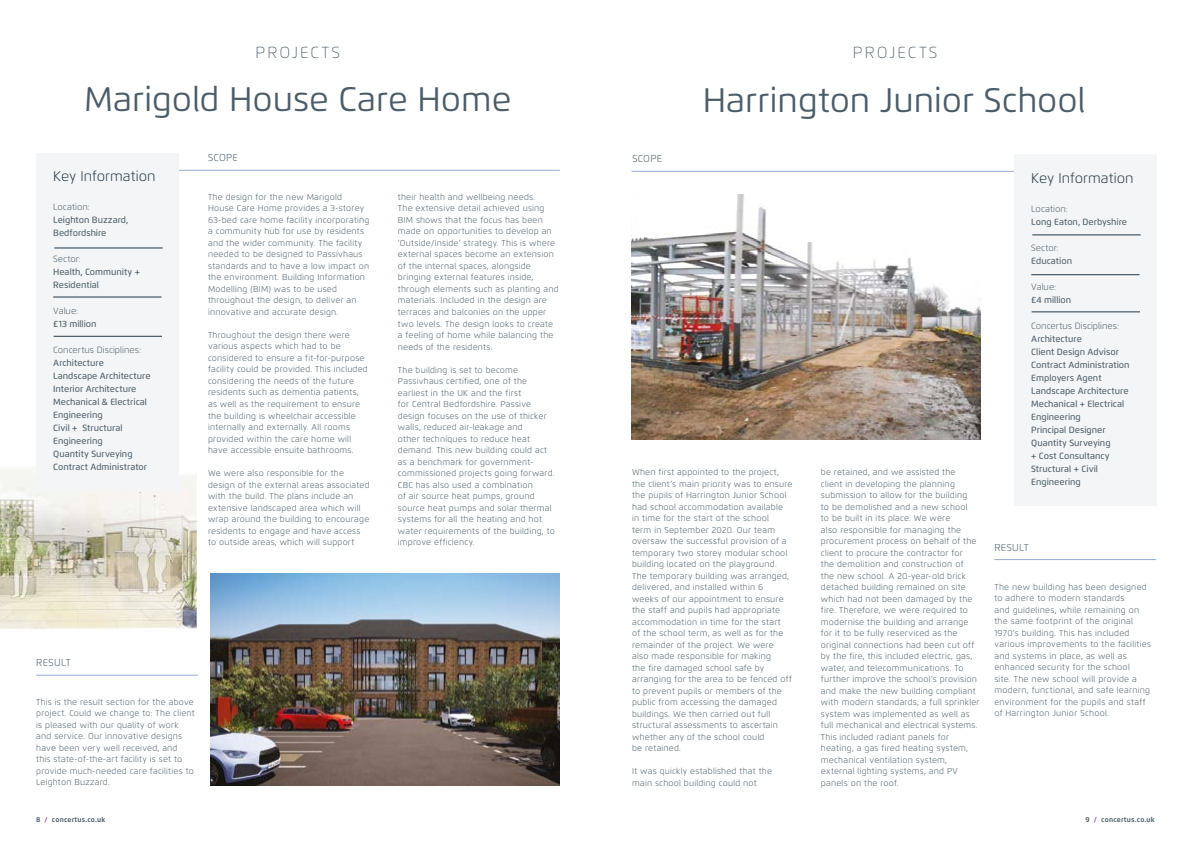
<style>
.page{position:relative;width:1191px;height:842px;background:#fff}
.page>*{position:absolute;margin:0;border:0;box-sizing:border-box;transform-origin:0 0}
.t1{font:34px "Flexo";color:#4b5d68}
.t2{font:100 16px "Flexo";letter-spacing:.13em;color:#4b5d68}
.t3{font:300 14px "Flexo";color:#233746}
.t4{font:300 10px "Flexo";letter-spacing:.03em;color:#4b5d68}
.t5{font:500 9px/13px "Flexo";color:#4b5d68}
.t6{font:300 9px "Flexo";color:#4b5d68}
.t7{font:300 8.5px/11.5px "Flexo";letter-spacing:.025em;color:#4b5d68}
.t8{font:700 7px "Flexo";letter-spacing:.03em;color:#4b5d68}
.s1{color:#8147ad}
</style>
<div class="page">
<img style="left:0;top:470px;width:196px;height:159px">
<img style="left:631px;top:194px;width:349px;height:245px">
<hr style="left:994px;top:559px;width:162px;height:1px;background:#99abd8">
<hr style="left:631px;top:171px;width:523px;height:1px;background:#99abd8">
<div style="left:1014px;top:154px;width:143px;height:352px;background:#f3f5f6"></div>
<hr style="left:1031px;top:274px;width:108px;height:1px;background:#233746">
<hr style="left:1032px;top:235px;width:108px;height:1px;background:#233746">
<hr style="left:1031px;top:312px;width:109px;height:1px;background:#233746">
<img style="left:211px;top:573px;width:349px;height:212px">
<hr style="left:36px;top:675px;width:162px;height:1px;background:#99abd8">
<hr style="left:88px;top:170px;width:472px;height:1px;background:#99abd8">
<div style="left:36px;top:153px;width:143px;height:339px;background:#f3f5f6"></div>
<hr style="left:53px;top:297px;width:109px;height:1px;background:#233746">
<hr style="left:54px;top:248px;width:109px;height:1px;background:#233746">
<hr style="left:54px;top:336px;width:108px;height:1px;background:#233746">
<h2 class="t2" style="left:255px;top:43px;width:86px">PROJECTS</h2>
<h2 class="t2" style="left:853px;top:43px;width:86px">PROJECTS</h2>
<h1 class="t1" style="left:703px;top:80px;width:384px">Harrington Junior School</h1>
<h1 class="t1" style="left:84px;top:79px;width:429px">Marigold House Care Home</h1>
<h3 class="t3" style="left:53px;top:168px;width:104px">Key Information</h3>
<p class="t6" style="left:53px;top:202px;width:38px">Location:</p>
<p class="t5" style="left:53px;top:214px;width:76px">Leighton Buzzard,<br>Bedfordshire</p>
<p class="t6" style="left:53px;top:254px;width:29px">Sector:</p>
<p class="t5" style="left:53px;top:266px;width:88px">Health, Community +<br>Residential</p>
<p class="t6" style="left:53px;top:306px;width:27px">Value:</p>
<p class="t5" style="left:53px;top:318px;width:45px">£13 million</p>
<p class="t6" style="left:53px;top:345px;width:89px">Concertus Disciplines:</p>
<p class="t5" style="left:53px;top:357px;width:99px">Architecture<br>Landscape Architecture<br>Interior Architecture<br>Mechanical &amp; Electrical<br>Engineering<br>Civil + Structural<br>Engineering<br>Quantity Surveying<br>Contract Administrator</p>
<p class="t4" style="left:208px;top:152px;width:31px">SCOPE</p>
<p class="t7" style="left:208px;top:191px;width:163px">The design for the new Marigold House Care Home provides a 3-storey 63-bed care home facility incorporating a community hub for use by residents and the wider community. The facility needed to be designed to Passivhaus standards and to have a low impact on the environment. Building Information Modelling (BIM) was to be used throughout the design, to deliver an innovative and accurate design.</p>
<p class="t7" style="left:208px;top:329px;width:161px">Throughout the design there were various aspects which had to be considered to ensure a fit-for-purpose facility could be provided. This included considering the needs of the future residents such as dementia patients, as well as the requirement to ensure the building is wheelchair accessible internally and externally. All rooms provided within the care home will have accessible ensuite bathrooms.</p>
<p class="t7" style="left:208px;top:467px;width:163px">We were also responsible for the design of the external areas associated with the build. The plans include an extensive landscaped area which will wrap around the building to encourage residents to engage and have access to outside areas, which will support</p>
<p class="t7" style="left:398px;top:191px;width:162px">their health and wellbeing needs.<br>The extensive detail achieved using BIM shows that the focus has been made on opportunities to develop an ‘Outside/Inside’ strategy. This is where external spaces become an extension of the internal spaces, alongside bringing external features inside, through elements such as planting and materials. Included in the design are terraces and balconies on the upper two levels. The design looks to create a feeling of home while balancing the needs of the residents.</p>
<p class="t7" style="left:398px;top:364px;width:158px">The building is set to become<br>Passivhaus certified, one of the earliest in the UK and the first<br>for Central Bedfordshire. Passive design focuses on the use of thicker walls, reduced air-leakage and<br>other techniques to reduce heat demand. This new building could act as a benchmark for government&shy;commissioned projects going forward.<br>CBC has also used a combination<br>of air source heat pumps, ground source heat pumps and solar thermal systems for all the heating and hot water requirements of the building, to improve efficiency.</p>
<p class="t4" style="left:36px;top:657px;width:36px">RESULT</p>
<p class="t7" style="left:36px;top:696px;width:160px">This is the result section for the above project. Could we change to: The client is pleased with our quality of work and service. Our innovative designs have been very well received, and<br>this state-of-the-art facility is set to provide much-needed care facilities to Leighton Buzzard.</p>
<p class="t4" style="left:632px;top:153px;width:31px">SCOPE</p>
<p class="t7" style="left:632px;top:467px;width:162px">When first appointed to the project, the client’s main priority was to ensure the pupils of Harrington Junior School had school accommodation available<br>in time for the start of the school<br>term in September 2020. Our team oversaw the successful provision of a temporary two storey modular school building located on the playground.<br>The temporary building was arranged, delivered, and installed within 6<br>weeks of our appointment to ensure the staff and pupils had appropriate accommodation in time for the start<br>of the school term, as well as for the remainder of the project. We were<br>also made responsible for making<br>the fire damaged school safe by arranging for the area to be fenced off to prevent pupils or members of the public from accessing the damaged buildings. We then carried out full structural assessments to ascertain whether any of the school could<br>be retained.</p>
<p class="t7" style="left:632px;top:766px;width:141px">It was quickly established that the main school building could not</p>
<p class="t7" style="left:821px;top:467px;width:160px">be retained, and we assisted the<br>client in developing the planning submission to allow for the building<br>to be demolished and a new school<br>to be built in its place. We were<br>also responsible for managing the procurement process on behalf of the client to procure the contractor for<br>the demolition and construction of<br>the new school. A 20-year-old brick detached building remained on site which had not been damaged by the fire. Therefore, we were required to modernise the building and arrange for it to be fully reserviced as the original connections had been cut off by the fire, this included electric, gas, water, and telecommunications. To further improve the school’s provision and make the new building compliant with modern standards, a full sprinkler system was implemented as well as full mechanical and electrical systems.<br>This included radiant panels for heating, a gas fired heating system, mechanical ventilation system, external lighting systems, and PV panels on the roof.</p>
<h3 class="t3" style="left:1031px;top:169px;width:104px">Key Information</h3>
<p class="t6" style="left:1031px;top:203px;width:38px">Location:</p>
<p class="t5" style="left:1031px;top:215px;width:97px">Long Eaton, Derbyshire</p>
<p class="t6" style="left:1031px;top:242px;width:29px">Sector:</p>
<p class="t5" style="left:1031px;top:254px;width:42px">Education</p>
<p class="t6" style="left:1031px;top:281px;width:27px">Value:</p>
<p class="t5" style="left:1031px;top:293px;width:42px">£4 million</p>
<p class="t6" style="left:1031px;top:320px;width:89px">Concertus Disciplines:</p>
<p class="t5" style="left:1031px;top:332px;width:100px">Architecture<br>Client Design Advisor<br>Contract Administration<br>Employers Agent<br>Landscape Architecture<br>Mechanical + Electrical<br>Engineering<br>Principal Designer<br>Quantity Surveying<br>+ Cost Consultancy<br>Structural + Civil<br>Engineering</p>
<p class="t4" style="left:994px;top:541px;width:36px">RESULT</p>
<p class="t7" style="left:994px;top:581px;width:158px">The new building has been designed to adhere to modern standards<br>and guidelines, while remaining on the same footprint of the original 1970’s building. This has included various improvements to the facilities and systems in place, as well as enhanced security for the school<br>site. The new school will provide a modern, functional, and safe learning environment for the pupils and staff of Harrington Junior School.</p>
<p class="t8" style="left:36px;top:815px;width:71px">8 <span class="s1">/</span> concertus.co.uk</p>
<p class="t8" style="left:1085px;top:815px;width:71px">9 <span class="s1">/</span> concertus.co.uk</p>
</div>
